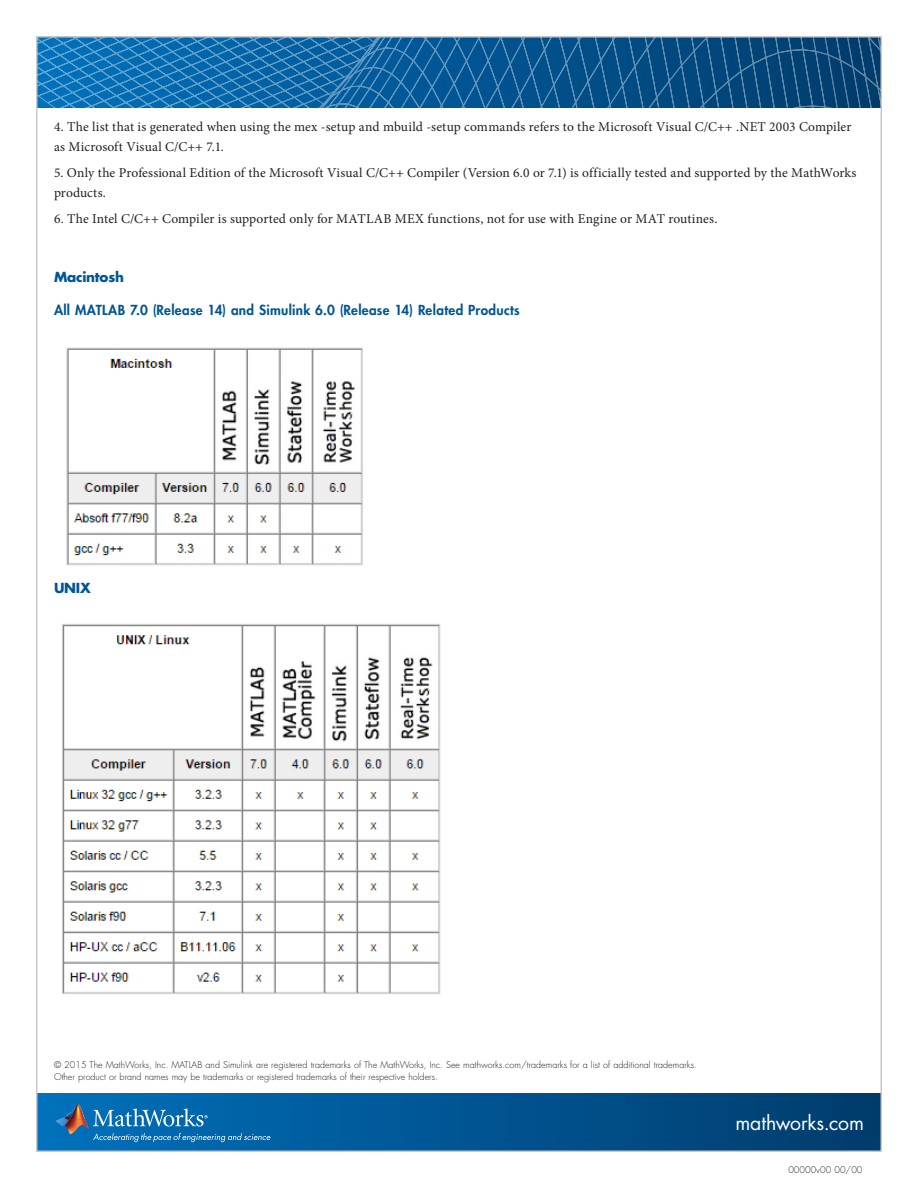
<style>
.page{position:relative;width:918px;height:1188px;background:#fff}
.page>*{position:absolute;margin:0;border:0;box-sizing:border-box;transform-origin:0 0}
.t1{font:19.5px "Futura Std";letter-spacing:-.005em;color:#fff}
.Body_-_Copy{font:13.5px/19.5px "Minion Pro";letter-spacing:.005em;color:#231f20}
.Body_-_Subhead{font:800 13.5px "Futura Std";letter-spacing:.025em;color:#005594}
.Subhead{font:700 13.5px "Futura Std";letter-spacing:-.015em;color:#005594}
.t2{font:300 9px/11.2px "Futura Std";color:#231f20}
</style>
<div class="page">
<div style="left:37px;top:1094px;width:844px;height:57px;background:linear-gradient(to right,#0070bb,#003b6c)"></div>
<svg style="left:39px;top:39px;width:384px;height:69px;background:#1873b0"></svg>
<svg style="left:423px;top:39px;width:25px;height:69px;background:#0e5f9b"></svg>
<svg style="left:448px;top:39px;width:16px;height:69px"></svg>
<svg style="left:464px;top:39px;width:415px;height:69px;background:#0d5286"></svg>
<img style="left:64px;top:1104px;width:21px;height:15px">
<svg style="left:56px;top:1118px;width:8px;height:8px"></svg>
<img style="left:64px;top:1119px;width:25px;height:15px">
<svg style="left:93px;top:1133px;width:177px;height:9px;background:#2d82bb"></svg>
<svg style="left:93px;top:1108px;width:115px;height:19px;background:#3e8ec3"></svg>
<img style="left:66px;top:347px;width:297px;height:219px">
<img style="left:62px;top:624px;width:379px;height:370px">
<p class="Body_-_Copy" style="left:54px;top:117px;width:799px">4. The list that is generated when using the mex -setup and mbuild -setup commands refers to the Microsoft Visual C/C++ .NET 2003 Compiler as Microsoft Visual C/C++ 7.1.</p>
<p class="Body_-_Copy" style="left:54px;top:163px;width:804px">5. Only the Professional Edition of the Microsoft Visual C/C++ Compiler (Version 6.0 or 7.1) is officially tested and supported by the MathWorks products.</p>
<p class="Body_-_Copy" style="left:54px;top:209px;width:665px">6. The Intel C/C++ Compiler is supported only for MATLAB MEX functions, not for use with Engine or MAT routines.</p>
<p class="Subhead" style="left:54px;top:268px;width:72px">Macintosh</p>
<p class="Body_-_Subhead" style="left:54px;top:302px;width:467px">All MATLAB 7.0 (Release 14) and Simulink 6.0 (Release 14) Related Products</p>
<p class="Subhead" style="left:54px;top:579px;width:38px">UNIX</p>
<p class="t2" style="left:54px;top:1060px;width:644px">© 2015 The MathWorks, Inc. MATLAB and Simulink are registered trademarks of The MathWorks, Inc. See mathworks.com/trademarks for a list of additional trademarks.<br>Other product or brand names may be trademarks or registered trademarks of their respective holders.</p>
<h1 class="t1" style="left:735px;top:1110px;width:130px">mathworks.com</h1>
<p class="t2" style="left:788px;top:1165px;width:76px">00000v00 00/00</p>
</div>
